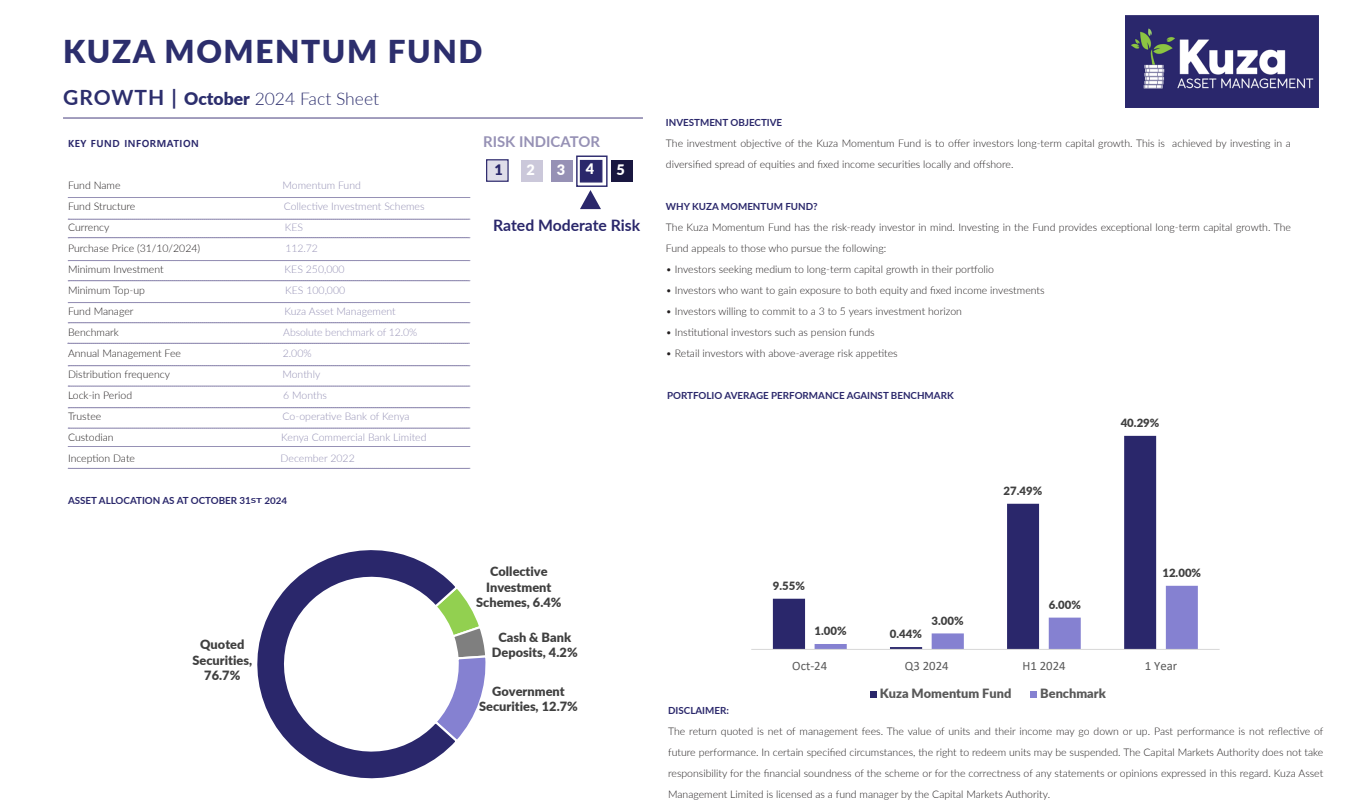
<style>
.page{position:relative;width:1350px;height:809px;background:#fff}
.page>*{position:absolute;margin:0;border:0;box-sizing:border-box;transform-origin:0 0}
.Chapter_Title_-_Alig{font:900 31.5px "Lato";letter-spacing:.05em;color:#2c2e6d}
.Chapter_Title_-_Alig-2{font:300 17.5px "Lato";color:#2c2e6d}
.Body_Text{font:700 15.75px "Lato";letter-spacing:-.005em;color:#2a276b}
.Chapter_Title_-_Alig-3{font:700 14.88px "Lato";color:#9691b5}
.t1{font:900 14.53px "Lato";color:#fff}
.t2{font:900 14.53px "Lato";color:#2a276b}
.t3{font:900 12.78px/15.2px "Lato";color:#404040;text-align:center}
.t4{font:900 12.78px "Lato";letter-spacing:.005em;color:#595959}
.t5{font:12.78px "Calibri";color:#595959}
.t6{font:900 11.38px "Lato";color:#404040}
.Body_Text-2{font:300 10.5px/21px "Lato";color:#231f20}
.TOC_Header{font:300 10.5px "Lato";color:#231f20}
.TOC_Header-2{font:300 10.5px "Lato";color:#9490b4}
.TOC_Header-3{font:300 10.5px "Lato";letter-spacing:-.01em;color:#9995b8}
.TOC_Header-4{font:300 10.5px "Lato";color:#9894b8}
.Body_Text-3{font:700 9.8px "Lato";color:#2a276b}
.Chapter_Title_-_Alig-4{font:700 9.8px "Lato";color:#2a276b}
.Chapter_Title_-_Alig-5{font:700 9.8px "Malgun Gothic";letter-spacing:.05em;color:#2a276b}
.s1{font-weight:700;font-size:21px}
.s2{font-weight:900}
.s3{font-size:9.28px}
</style>
<div class="page">
<hr style="left:63px;top:117px;width:580px;height:2px;background:#9691b5">
<svg style="left:68px;top:468px;width:402px;height:1px"></svg>
<svg style="left:68px;top:219px;width:402px;height:1px"></svg>
<svg style="left:68px;top:197px;width:402px;height:1px"></svg>
<svg style="left:68px;top:280px;width:402px;height:1px"></svg>
<svg style="left:68px;top:302px;width:402px;height:1px"></svg>
<svg style="left:68px;top:322px;width:402px;height:1px"></svg>
<svg style="left:68px;top:365px;width:402px;height:1px"></svg>
<svg style="left:68px;top:407px;width:402px;height:1px"></svg>
<svg style="left:68px;top:260px;width:402px;height:1px"></svg>
<svg style="left:68px;top:386px;width:402px;height:1px"></svg>
<svg style="left:68px;top:428px;width:402px;height:1px"></svg>
<svg style="left:68px;top:446px;width:402px;height:1px"></svg>
<svg style="left:68px;top:237px;width:402px;height:1px"></svg>
<svg style="left:68px;top:343px;width:401px;height:1px"></svg>
<img style="left:1125px;top:15px;width:193px;height:93px">
<svg style="left:580px;top:190px;width:21px;height:19px"></svg>
<svg style="left:460px;top:592px;width:26px;height:144px"></svg>
<svg style="left:257px;top:550px;width:203px;height:229px"></svg>
<svg style="left:772px;top:436px;width:384px;height:213px"></svg>
<svg style="left:814px;top:585px;width:383px;height:64px"></svg>
<hr style="left:751px;top:649px;width:468px;height:1px;background:#d9d9d9">
<div style="left:870px;top:690px;width:6px;height:7px;background:#2a276b"></div>
<div style="left:1030px;top:690px;width:7px;height:7px;background:#8581d1"></div>
<div style="left:521px;top:160px;width:21px;height:21px;background:#cbc8da"></div>
<div style="left:551px;top:160px;width:21px;height:21px;background:#9691b5"></div>
<div style="left:611px;top:160px;width:21px;height:21px;background:#191740"></div>
<div style="left:576px;top:155px;width:31px;height:32px;border:1px solid #2b286c"></div>
<div style="left:580px;top:160px;width:22px;height:22px;background:#2a276b"></div>
<div style="left:486px;top:159px;width:22px;height:23px;background:#e0dee9;border:1px solid #2a276b"></div>
<p class="Chapter_Title_-_Alig" style="left:63px;top:28px;width:421px">KUZA MOMENTUM FUND</p>
<p class="Chapter_Title_-_Alig-2" style="left:63px;top:87px;width:317px"><span class="s1">GROWTH |</span> <span class="s2">October</span> 2024 Fact Sheet</p>
<p class="Chapter_Title_-_Alig-5" style="left:68px;top:138px;width:132px">KEY FUND INFORMATION</p>
<p class="TOC_Header" style="left:68px;top:178px;width:54px">Fund Name</p>
<p class="TOC_Header-2" style="left:282px;top:178px;width:80px">Momentum Fund</p>
<p class="TOC_Header" style="left:68px;top:199px;width:69px">Fund Structure</p>
<p class="TOC_Header-2" style="left:284px;top:199px;width:142px">Collective Investment Schemes</p>
<p class="TOC_Header" style="left:68px;top:220px;width:43px">Currency</p>
<p class="TOC_Header-4" style="left:285px;top:220px;width:20px">KES</p>
<p class="TOC_Header" style="left:68px;top:241px;width:134px">Purchase Price (31/10/2024)</p>
<p class="TOC_Header-3" style="left:285px;top:241px;width:34px">112.72</p>
<p class="TOC_Header" style="left:68px;top:262px;width:97px">Minimum Investment</p>
<p class="TOC_Header-2" style="left:284px;top:262px;width:62px">KES 250,000</p>
<p class="TOC_Header" style="left:68px;top:283px;width:78px">Minimum Top-up</p>
<p class="TOC_Header-2" style="left:285px;top:283px;width:62px">KES 100,000</p>
<p class="TOC_Header" style="left:68px;top:304px;width:67px">Fund Manager</p>
<p class="TOC_Header-2" style="left:284px;top:304px;width:113px">Kuza Asset Management</p>
<p class="TOC_Header" style="left:68px;top:325px;width:52px">Benchmark</p>
<p class="TOC_Header-3" style="left:283px;top:325px;width:135px">Absolute benchmark of 12.0%</p>
<p class="TOC_Header" style="left:68px;top:346px;width:114px">Annual Management Fee</p>
<p class="TOC_Header-2" style="left:283px;top:346px;width:30px">2.00%</p>
<p class="TOC_Header" style="left:68px;top:367px;width:103px">Distribution frequency</p>
<p class="TOC_Header-2" style="left:282px;top:367px;width:39px">Monthly</p>
<p class="TOC_Header" style="left:68px;top:388px;width:66px">Lock-in Period</p>
<p class="TOC_Header-2" style="left:283px;top:388px;width:45px">6 Months</p>
<p class="TOC_Header" style="left:68px;top:409px;width:35px">Trustee</p>
<p class="TOC_Header-2" style="left:283px;top:409px;width:128px">Co-operative Bank of Kenya</p>
<p class="TOC_Header" style="left:68px;top:430px;width:47px">Custodian</p>
<p class="TOC_Header-2" style="left:281px;top:430px;width:147px">Kenya Commercial Bank Limited</p>
<p class="TOC_Header" style="left:68px;top:451px;width:68px">Inception Date</p>
<p class="TOC_Header-2" style="left:281px;top:451px;width:76px">December 2022</p>
<p class="Chapter_Title_-_Alig-3" style="left:483px;top:131px;width:118px">RISK INDICATOR</p>
<p class="t2" style="left:494px;top:159px;width:10px">1</p>
<p class="t1" style="left:526px;top:159px;width:10px">2</p>
<p class="t1" style="left:557px;top:159px;width:10px">3</p>
<p class="t1" style="left:585px;top:158px;width:10px">4</p>
<p class="t1" style="left:616px;top:159px;width:10px">5</p>
<p class="Body_Text" style="left:493px;top:214px;width:148px">Rated Moderate Risk</p>
<p class="Body_Text-3" style="left:68px;top:493px;width:221px">ASSET ALLOCATION AS AT OCTOBER 31<sup>ST</sup> <span class="s3">2024</span></p>
<p class="t3" style="left:192px;top:636px;width:61px">Quoted<br>Securities,<br>76.7%</p>
<p class="t3" style="left:476px;top:563px;width:87px">Collective<br>Investment<br>Schemes, 6.4%</p>
<p class="t3" style="left:492px;top:629px;width:87px">Cash &amp; Bank<br>Deposits, 4.2%</p>
<p class="t3" style="left:479px;top:683px;width:100px">Government<br>Securities, 12.7%</p>
<p class="Chapter_Title_-_Alig-4" style="left:666px;top:115px;width:118px">INVESTMENT OBJECTIVE</p>
<p class="Body_Text-2" style="left:666px;top:132px;width:626px">The investment objective of the Kuza Momentum Fund is to offer investors long-term capital growth. This is achieved by investing in a diversified spread of equities and fixed income securities locally and offshore.</p>
<p class="Chapter_Title_-_Alig-4" style="left:666px;top:199px;width:153px">WHY KUZA MOMENTUM FUND?</p>
<p class="Body_Text-2" style="left:666px;top:216px;width:626px">The Kuza Momentum Fund has the risk-ready investor in mind. Investing in the Fund provides exceptional long-term capital growth. The<br>Fund appeals to those who pursue the following:</p>
<p class="Body_Text-2" style="left:666px;top:258px;width:330px">• Investors seeking medium to long-term capital growth in their portfolio</p>
<p class="Body_Text-2" style="left:666px;top:279px;width:380px">• Investors who want to gain exposure to both equity and fixed income investments</p>
<p class="Body_Text-2" style="left:666px;top:300px;width:297px">• Investors willing to commit to a 3 to 5 years investment horizon</p>
<p class="Body_Text-2" style="left:666px;top:321px;width:210px">• Institutional investors such as pension funds</p>
<p class="Body_Text-2" style="left:666px;top:342px;width:233px">• Retail investors with above-average risk appetites</p>
<p class="Body_Text-3" style="left:667px;top:388px;width:288px">PORTFOLIO AVERAGE PERFORMANCE AGAINST BENCHMARK</p>
<p class="t6" style="left:772px;top:577px;width:34px">9.55%</p>
<p class="t6" style="left:814px;top:622px;width:34px">1.00%</p>
<p class="t6" style="left:889px;top:625px;width:34px">0.44%</p>
<p class="t6" style="left:931px;top:612px;width:34px">3.00%</p>
<p class="t6" style="left:1003px;top:482px;width:40px">27.49%</p>
<p class="t6" style="left:1048px;top:596px;width:34px">6.00%</p>
<p class="t6" style="left:1120px;top:414px;width:40px">40.29%</p>
<p class="t6" style="left:1162px;top:564px;width:40px">12.00%</p>
<p class="t5" style="left:792px;top:656px;width:36px">Oct-24</p>
<p class="t5" style="left:905px;top:656px;width:45px">Q3 2024</p>
<p class="t5" style="left:1022px;top:656px;width:45px">H1 2024</p>
<p class="t5" style="left:1144px;top:656px;width:34px">1 Year</p>
<p class="t4" style="left:879px;top:684px;width:133px">Kuza Momentum Fund</p>
<p class="t4" style="left:1040px;top:684px;width:67px">Benchmark</p>
<p class="Body_Text-3" style="left:668px;top:703px;width:62px">DISCLAIMER:</p>
<p class="Body_Text-2" style="left:668px;top:720px;width:657px;text-align:justify">The return quoted is net of management fees. The value of units and their income may go down or up. Past performance is not reflective of future performance. In certain specified circumstances, the right to redeem units may be suspended. The Capital Markets Authority does not take responsibility for the financial soundness of the scheme or for the correctness of any statements or opinions expressed in this regard. Kuza Asset Management Limited is licensed as a fund manager by the Capital Markets Authority.</p>
</div>
